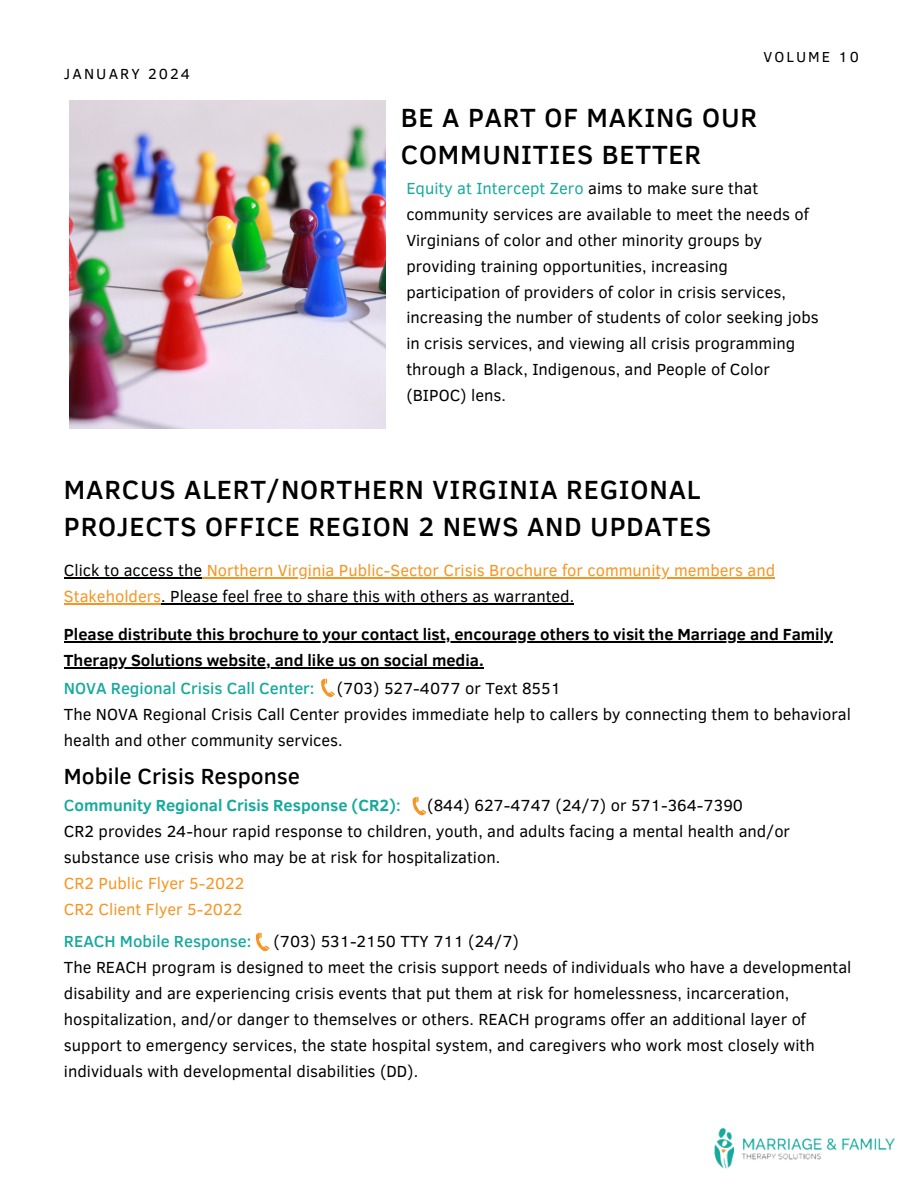
<style>
.page{position:relative;width:918px;height:1188px;background:#fff}
.page>*{position:absolute;margin:0;border:0;box-sizing:border-box;transform-origin:0 0}
.t1{font:500 27px/37.2px "Clear Sans";letter-spacing:.03em;color:#000}
.t2{font:500 22.5px "Clear Sans";color:#000}
.t3{font:16.5px/25.8px "Clear Sans";color:#000}
.t4{font:700 16.5px "Clear Sans";color:#000}
.t5{font:16.5px "Clear Sans";color:#f79523}
.t6{font:500 16.5px "Clear Sans";color:#17aa9d}
.t7{font:700 16.5px "Clear Sans";color:#17aa9d}
.t8{font:15px "Clear Sans";letter-spacing:.14em;color:#000}
.t9{font:14.85px "Clear Sans";letter-spacing:.14em;color:#000}
.s1{color:#17aa9d}
.s2{color:#000}
.s3{color:#f79523}
.s4{font-weight:500}
</style>
<div class="page">
<img style="left:714px;top:1127px;width:181px;height:42px">
<svg style="left:413px;top:797px;width:13px;height:19px"></svg>
<svg style="left:256px;top:933px;width:13px;height:19px"></svg>
<svg style="left:321px;top:678px;width:14px;height:19px"></svg>
<hr style="left:64px;top:577px;width:138px;height:1px;background:#000">
<hr style="left:202px;top:577px;width:573px;height:1px;background:#f79523">
<hr style="left:64px;top:603px;width:97px;height:2px;background:#f79523">
<hr style="left:161px;top:603px;width:413px;height:2px;background:#000">
<hr style="left:64px;top:641px;width:769px;height:2px;background:#000">
<hr style="left:64px;top:668px;width:420px;height:1px;background:#000">
<img style="left:70px;top:101px;width:316px;height:327px">
<p class="t8" style="left:64px;top:62px;width:128px">JANUARY 2024</p>
<p class="t9" style="left:763px;top:46px;width:97px">VOLUME 10</p>
<p class="t1" style="left:401px;top:98px;width:358px">BE A PART OF MAKING OUR<br>COMMUNITIES BETTER</p>
<p class="t3" style="left:406px;top:175px;width:414px"><span class="s1">Equity at Intercept Zero</span> aims to make sure that community services are available to meet the needs of Virginians of color and other minority groups by providing training opportunities, increasing participation of providers of color in crisis services, increasing the number of students of color seeking jobs in crisis services, and viewing all crisis programming through a Black, Indigenous, and People of Color (BIPOC) lens.</p>
<p class="t1" style="left:64px;top:469px;width:649px">MARCUS ALERT/NORTHERN VIRGINIA REGIONAL<br>PROJECTS OFFICE REGION 2 NEWS AND UPDATES</p>
<h2 class="t5" style="left:64px;top:558px;width:713px"><span class="s2">Click to access the</span> Northern Virginia Public-Sector Crisis Brochure for community members and</h2>
<p class="t3" style="left:64px;top:583px;width:512px"><span class="s3">Stakeholders</span>. Please feel free to share this with others as warranted.</p>
<p class="t4" style="left:64px;top:622px;width:770px">Please distribute this brochure to your contact list, encourage others to visit the Marriage and Family</p>
<p class="t4" style="left:64px;top:649px;width:421px">Therapy Solutions website, and like us on social media.</p>
<p class="t6" style="left:64px;top:676px;width:252px">NOVA Regional Crisis Call Center:</p>
<p class="t3" style="left:337px;top:674px;width:226px">(703) 527-4077 or Text 8551</p>
<h4 class="t3" style="left:64px;top:700px;width:789px;line-height:26.2px">The NOVA Regional Crisis Call Center provides immediate help to callers by connecting them to behavioral health and other community services.</h4>
<p class="t2" style="left:64px;top:760px;width:238px">Mobile Crisis Response</p>
<h3 class="t7" style="left:64px;top:794px;width:338px"><span class="s4">C</span>ommunity Regional Crisis Response (CR2)<span class="s4">:</span></h3>
<h3 class="t3" style="left:427px;top:792px;width:317px">(844) 627-4747 (24/7) or 571-364-7390</h3>
<h1 class="t3" style="left:64px;top:818px;width:728px">CR2 provides 24-hour rapid response to children, youth, and adults facing a mental health and/or substance use crisis who may be at risk for hospitalization.</h1>
<p class="t5" style="left:64px;top:871px;width:182px">CR2 Public Flyer 5-2022</p>
<h1 class="t5" style="left:64px;top:897px;width:180px">CR2 Client Flyer 5-2022</h1>
<p class="t6" style="left:64px;top:930px;width:189px">REACH Mobile Response:</p>
<p class="t3" style="left:273px;top:928px;width:247px">(703) 531-2150 TTY 711 (24/7)</p>
<p class="t3" style="left:64px;top:954px;width:789px">The REACH program is designed to meet the crisis support needs of individuals who have a developmental disability and are experiencing crisis events that put them at risk for homelessness, incarceration, hospitalization, and/or danger to themselves or others. REACH programs offer an additional layer of support to emergency services, the state hospital system, and caregivers who work most closely with individuals with developmental disabilities (DD).</p>
</div>
